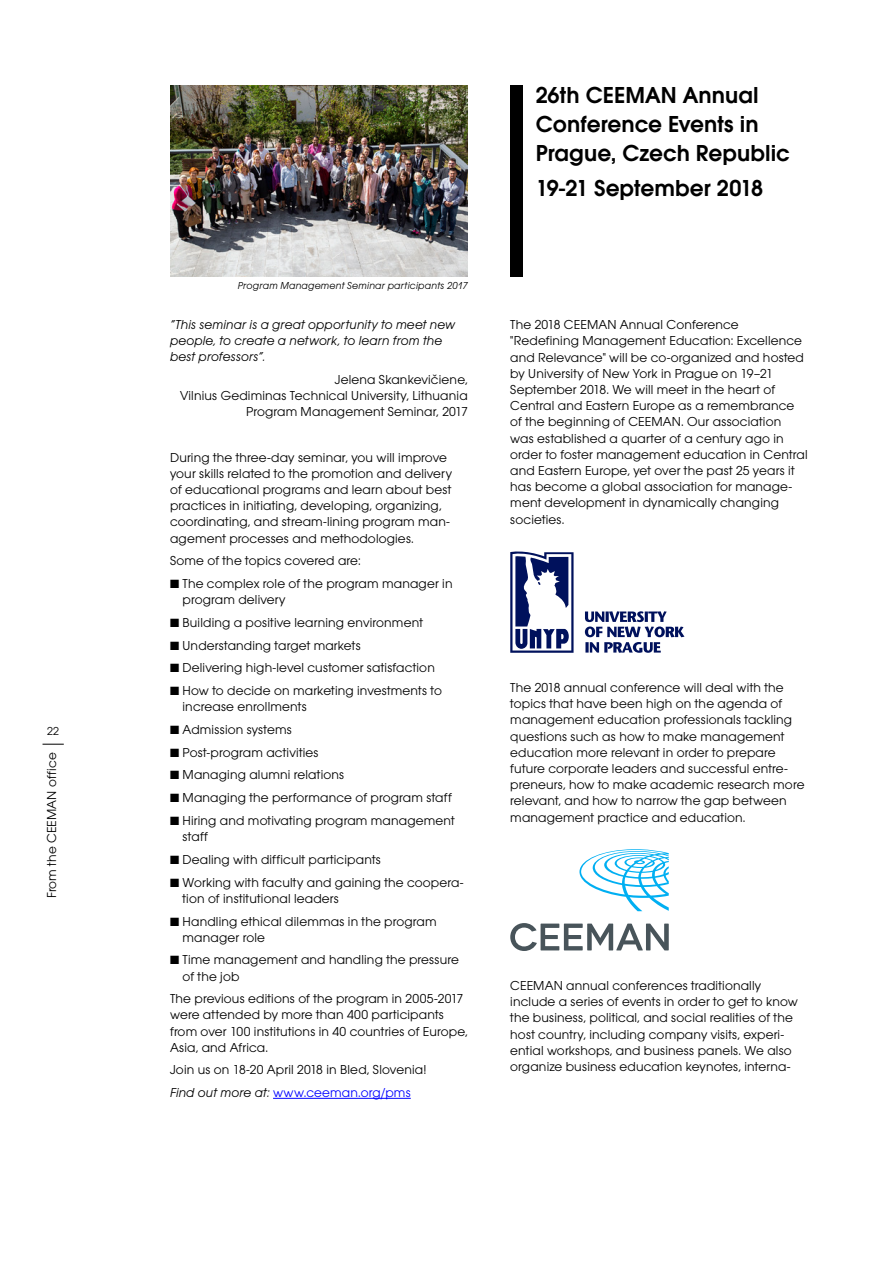
<style>
.page{position:relative;width:893px;height:1263px;background:#fff}
.page>*{position:absolute;margin:0;border:0;box-sizing:border-box;transform-origin:0 0}
.t1{font:600 24px/28.8px "Avant Gar Got Itc TCE";color:#000}
.t2{font:13.5px/16.2px "Avant Gar Got Itc TCE";letter-spacing:.01em;color:#000}
.t3{font:13.5px/16.2px "Avant Gar Got Itc TCE Book Obli";letter-spacing:.01em;color:#000}
.t4{font:12px "Avant Gar Got Itc TCE";color:#000}
.t5{font:10.5px "Avant Gar Got Itc TCE Book Obli";letter-spacing:.02em;color:#000}
.s1{font-family:"Avant Gar Got Itc TCE Book Obli"}
.s2{color:#00f}
</style>
<div class="page">
<svg style="left:43px;top:744px;width:21px;height:1px"></svg>
<img style="left:170px;top:85px;width:298px;height:191px">
<div style="left:510px;top:85px;width:13px;height:191px;background:#000"></div>
<hr style="left:273px;top:1098px;width:138px;height:1px;background:#00f">
<svg style="left:510px;top:551px;width:64px;height:102px"></svg>
<svg style="left:585px;top:611px;width:99px;height:42px"></svg>
<svg style="left:579px;top:849px;width:90px;height:62px"></svg>
<svg style="left:510px;top:923px;width:159px;height:28px"></svg>
<p class="t4" style="left:47px;top:724px;width:13px">22</p>
<p class="t2" style="left:44px;top:898px;width:147px;rotate:-90deg">From the CEEMAN office</p>
<p class="t5" style="left:238px;top:279px;width:231px">Program Management Seminar participants 2017</p>
<p class="t3" style="left:170px;top:317px;width:286px">“This seminar is a great opportunity to meet new people, to create a network, to learn from the best professors”.</p>
<p class="t2" style="left:180px;top:371px;width:289px;text-align:right">Jelena Skankevičiene,<br>Vilnius Gediminas Technical University, Lithuania<br>Program Management Seminar, 2017</p>
<p class="t2" style="left:170px;top:449px;width:283px">During the three-day seminar, you will improve your skills related to the promotion and delivery of educational programs and learn about best practices in initiating, developing, organizing, coordinating, and stream-lining program man&shy;agement processes and methodologies.</p>
<p class="t2" style="left:170px;top:553px;width:192px">Some of the topics covered are:</p>
<p class="t2" style="left:183px;top:575px;width:272px;text-indent:-12px">■ The complex role of the program manager in program delivery</p>
<p class="t2" style="left:170px;top:614px;width:254px">■ Building a positive learning environment</p>
<p class="t2" style="left:170px;top:637px;width:192px">■ Understanding target markets</p>
<p class="t2" style="left:170px;top:660px;width:266px">■ Delivering high-level customer satisfaction</p>
<p class="t2" style="left:183px;top:682px;width:261px;text-indent:-12px">■ How to decide on marketing investments to increase enrollments</p>
<p class="t2" style="left:170px;top:721px;width:123px">■ Admission systems</p>
<p class="t2" style="left:170px;top:744px;width:150px">■ Post-program activities</p>
<p class="t2" style="left:170px;top:767px;width:176px">■ Managing alumni relations</p>
<p class="t2" style="left:170px;top:790px;width:283px">■ Managing the performance of program staff</p>
<p class="t2" style="left:183px;top:812px;width:274px;text-indent:-12px">■ Hiring and motivating program management staff</p>
<p class="t2" style="left:170px;top:851px;width:212px">■ Dealing with difficult participants</p>
<p class="t2" style="left:183px;top:874px;width:282px;text-indent:-12px">■ Working with faculty and gaining the coopera&shy;tion of institutional leaders</p>
<p class="t2" style="left:183px;top:913px;width:256px;text-indent:-12px">■ Handling ethical dilemmas in the program manager role</p>
<p class="t2" style="left:183px;top:952px;width:278px;text-indent:-12px">■ Time management and handling the pressure of the job</p>
<p class="t2" style="left:170px;top:991px;width:299px">The previous editions of the program in 2005-2017 were attended by more than 400 participants from over 100 institutions in 40 countries of Europe, Asia, and Africa.</p>
<p class="t2" style="left:170px;top:1059px;width:258px;line-height:22.5px">Join us on 18-20 April 2018 in Bled, Slovenia!<br><span class="s1">Find out more at:</span> <span class="s2">www.ceeman.org/pms</span></p>
<h1 class="t1" style="left:536px;top:81px;width:256px">26th CEEMAN Annual<br>Conference Events in<br>Prague, Czech Republic</h1>
<h1 class="t1" style="left:536px;top:173px;width:229px">19-21 September 2018</h1>
<p class="t2" style="left:510px;top:317px;width:299px">The 2018 CEEMAN Annual Conference "Redefining Management Education: Excellence and Relevance" will be co-organized and hosted by University of New York in Prague on 19–21<br>September 2018. We will meet in the heart of Central and Eastern Europe as a remembrance of the beginning of CEEMAN. Our association was established a quarter of a century ago in order to foster management education in Central and Eastern Europe, yet over the past 25 years it has become a global association for manage&shy;ment development in dynamically changing societies.</p>
<p class="t2" style="left:510px;top:679px;width:296px">The 2018 annual conference will deal with the topics that have been high on the agenda of management education professionals tackling questions such as how to make management education more relevant in order to prepare future corporate leaders and successful entre&shy;preneurs, how to make academic research more relevant, and how to narrow the gap between management practice and education.</p>
<p class="t2" style="left:510px;top:977px;width:289px">CEEMAN annual conferences traditionally include a series of events in order to get to know the business, political, and social realities of the host country, including company visits, experi&shy;ential workshops, and business panels. We also organize business education keynotes, interna-</p>
</div>
